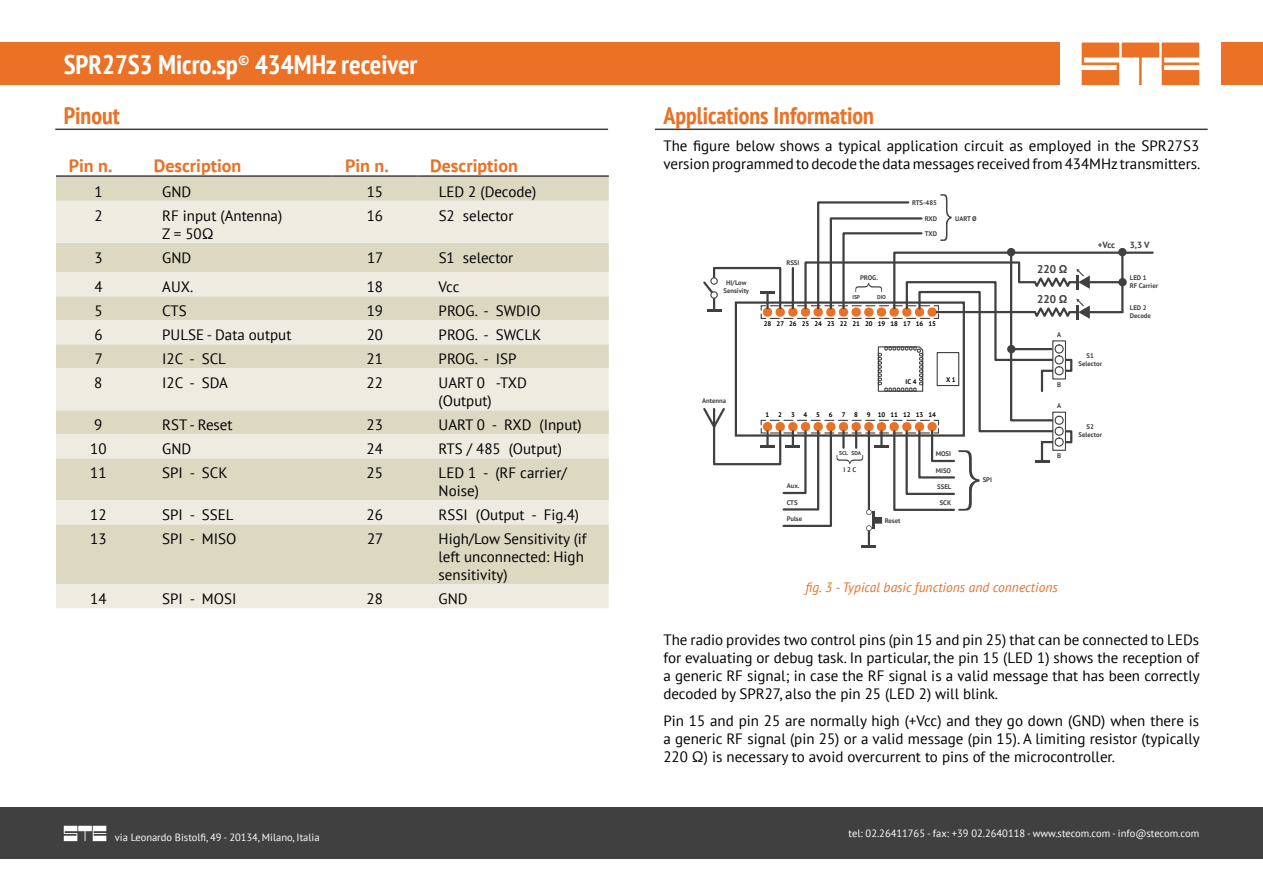
<style>
.page{position:relative;width:1263px;height:893px;background:#fff}
.page>*{position:absolute;margin:0;border:0;box-sizing:border-box;transform-origin:0 0}
.t1{font:700 condensed 27px "PT Sans";color:#fff}
.t2{font:700 condensed 24px "PT Sans";color:#ea7125}
.t3{font:700 18px "PT Sans";color:#ea7125}
.t4{font:15px/18px "PT Sans";color:#000}
.t5{font:italic 13.5px "PT Sans";color:#ea7125}
.t6{font:700 11.1px "PT Sans";color:#404040}
.t7{font:10.5px "PT Sans";color:#fff}
.t8{font:700 9px "PT Sans";color:#404040}
.t9{font:700 6.75px/8.1px "PT Sans";color:#404040;text-align:center}
.t10{font:700 6.75px "PT Sans";color:#000}
.t11{font:700 5.55px "PT Sans";color:#404040}
</style>
<div class="page">
<div style="left:0;top:808px;width:1263px;height:51px;background:#404040"></div>
<svg style="left:64px;top:826px;width:42px;height:15px"></svg>
<div style="left:0;top:43px;width:1263px;height:42px;background:#ea7125"></div>
<div style="left:1060px;top:21px;width:160px;height:85px;background:#fff"></div>
<svg style="left:1082px;top:43px;width:117px;height:42px"></svg>
<svg style="left:703px;top:194px;width:451px;height:354px"></svg>
<div style="left:874px;top:517px;width:8px;height:7px;background:#404040"></div>
<hr style="left:872px;top:512px;width:3px;height:17px;background:#404040">
<hr style="left:55px;top:129px;width:553px;height:1px;background:#404040">
<div style="left:56px;top:177px;width:553px;height:24px;background:#ddd8c2"></div>
<svg style="left:56px;top:201px;width:553px;height:407px;background:#e5e2d1"></svg>
<hr style="left:56px;top:175px;width:85px;height:2px;background:#404040">
<hr style="left:141px;top:175px;width:191px;height:2px;background:#404040">
<hr style="left:332px;top:175px;width:85px;height:2px;background:#404040">
<hr style="left:417px;top:175px;width:192px;height:2px;background:#404040">
<hr style="left:655px;top:129px;width:553px;height:1px;background:#404040">
<h1 class="t1" style="left:64px;top:46px;width:355px">SPR27S3 Micro.sp<sup>©</sup> 434MHz receiver</h1>
<h2 class="t2" style="left:64px;top:100px;width:57px">Pinout</h2>
<p class="t3" style="left:69px;top:154px;width:45px">Pin n.</p>
<p class="t3" style="left:154px;top:154px;width:89px">Description</p>
<p class="t3" style="left:345px;top:154px;width:45px">Pin n.</p>
<p class="t3" style="left:430px;top:154px;width:89px">Description</p>
<p class="t4" style="left:94px;top:182px;width:10px">1</p>
<p class="t4" style="left:162px;top:182px;width:31px">GND</p>
<p class="t4" style="left:367px;top:182px;width:18px">15</p>
<p class="t4" style="left:439px;top:182px;width:99px">LED 2 (Decode)</p>
<p class="t4" style="left:94px;top:206px;width:10px">2</p>
<p class="t4" style="left:162px;top:206px;width:121px">RF input (Antenna)<br>Z = 50Ω</p>
<p class="t4" style="left:367px;top:206px;width:18px">16</p>
<p class="t4" style="left:439px;top:206px;width:76px">S2 selector</p>
<p class="t4" style="left:94px;top:248px;width:10px">3</p>
<p class="t4" style="left:162px;top:248px;width:31px">GND</p>
<p class="t4" style="left:367px;top:248px;width:18px">17</p>
<p class="t4" style="left:439px;top:248px;width:76px">S1 selector</p>
<p class="t4" style="left:94px;top:277px;width:10px">4</p>
<p class="t4" style="left:162px;top:277px;width:33px">AUX.</p>
<p class="t4" style="left:367px;top:277px;width:18px">18</p>
<p class="t4" style="left:439px;top:277px;width:22px">Vcc</p>
<p class="t4" style="left:94px;top:301px;width:10px">5</p>
<p class="t4" style="left:162px;top:301px;width:26px">CTS</p>
<p class="t4" style="left:367px;top:301px;width:18px">19</p>
<p class="t4" style="left:439px;top:301px;width:103px">PROG. - SWDIO</p>
<p class="t4" style="left:94px;top:325px;width:10px">6</p>
<p class="t4" style="left:162px;top:325px;width:131px">PULSE - Data output</p>
<p class="t4" style="left:367px;top:325px;width:18px">20</p>
<p class="t4" style="left:439px;top:325px;width:104px">PROG. - SWCLK</p>
<p class="t4" style="left:95px;top:349px;width:10px">7</p>
<p class="t4" style="left:162px;top:349px;width:65px">I2C - SCL</p>
<p class="t4" style="left:367px;top:349px;width:18px">21</p>
<p class="t4" style="left:439px;top:349px;width:79px">PROG. - ISP</p>
<p class="t4" style="left:94px;top:373px;width:10px">8</p>
<p class="t4" style="left:162px;top:373px;width:67px">I2C - SDA</p>
<p class="t4" style="left:367px;top:373px;width:18px">22</p>
<p class="t4" style="left:439px;top:373px;width:90px">UART 0 -TXD (Output)</p>
<p class="t4" style="left:94px;top:415px;width:10px">9</p>
<p class="t4" style="left:162px;top:415px;width:72px">RST - Reset</p>
<p class="t4" style="left:367px;top:415px;width:18px">23</p>
<p class="t4" style="left:439px;top:415px;width:145px">UART 0 - RXD (Input)</p>
<p class="t4" style="left:90px;top:439px;width:18px">10</p>
<p class="t4" style="left:162px;top:439px;width:31px">GND</p>
<p class="t4" style="left:367px;top:439px;width:18px">24</p>
<p class="t4" style="left:439px;top:439px;width:125px">RTS / 485 (Output)</p>
<p class="t4" style="left:90px;top:463px;width:18px">11</p>
<p class="t4" style="left:162px;top:463px;width:67px">SPI - SCK</p>
<p class="t4" style="left:367px;top:463px;width:18px">25</p>
<p class="t4" style="left:439px;top:463px;width:130px">LED 1 - (RF carrier/<br>Noise)</p>
<p class="t4" style="left:90px;top:505px;width:18px">12</p>
<p class="t4" style="left:162px;top:505px;width:73px">SPI - SSEL</p>
<p class="t4" style="left:367px;top:505px;width:18px">26</p>
<p class="t4" style="left:439px;top:505px;width:142px">RSSI (Output - Fig.4)</p>
<p class="t4" style="left:90px;top:529px;width:18px">13</p>
<p class="t4" style="left:162px;top:529px;width:76px">SPI - MISO</p>
<p class="t4" style="left:367px;top:529px;width:18px">27</p>
<p class="t4" style="left:439px;top:529px;width:150px">High/Low Sensitivity (if left unconnected: High sensitivity)</p>
<p class="t4" style="left:90px;top:589px;width:18px">14</p>
<p class="t4" style="left:162px;top:589px;width:76px">SPI - MOSI</p>
<p class="t4" style="left:367px;top:589px;width:18px">28</p>
<p class="t4" style="left:439px;top:589px;width:31px">GND</p>
<h2 class="t2" style="left:663px;top:100px;width:212px">Applications Information</h2>
<p class="t4" style="left:663px;top:136px;width:538px">The figure below shows a typical application circuit as employed in the SPR27S3 version programmed to decode the data messages received from 434MHz transmitters.</p>
<p class="t9" style="left:912px;top:198px;width:26px">RTS-485</p>
<p class="t9" style="left:925px;top:214px;width:14px">RXD</p>
<p class="t9" style="left:955px;top:214px;width:23px">UART Ø</p>
<p class="t9" style="left:723px;top:279px;width:27px">HI/Low<br>Sensivity</p>
<p class="t9" style="left:786px;top:258px;width:15px">RSSI</p>
<p class="t9" style="left:860px;top:273px;width:19px">PROG.</p>
<p class="t11" style="left:852px;top:294px;width:9px">ISP</p>
<p class="t11" style="left:877px;top:294px;width:10px">DIO</p>
<p class="t9" style="left:925px;top:229px;width:14px">TXD</p>
<p class="t10" style="left:764px;top:319px;width:174px">28 27 26 25 24 23 22 21 20 19 18 17 16 15</p>
<p class="t9" style="left:702px;top:396px;width:26px">Antenna</p>
<p class="t10" style="left:906px;top:377px;width:12px">IC 4</p>
<p class="t10" style="left:946px;top:375px;width:11px">X 1</p>
<p class="t10" style="left:765px;top:410px;width:5px">1</p>
<p class="t10" style="left:778px;top:410px;width:5px">2</p>
<p class="t10" style="left:791px;top:410px;width:5px">3</p>
<p class="t10" style="left:804px;top:410px;width:5px">4</p>
<p class="t10" style="left:816px;top:410px;width:5px">5</p>
<p class="t10" style="left:829px;top:410px;width:5px">6</p>
<p class="t10" style="left:842px;top:410px;width:5px">7</p>
<p class="t10" style="left:854px;top:410px;width:5px">8</p>
<p class="t10" style="left:867px;top:410px;width:71px">9 10 11 12 13 14</p>
<p class="t9" style="left:787px;top:482px;width:14px">Aux.</p>
<p class="t9" style="left:787px;top:498px;width:12px">CTS</p>
<p class="t9" style="left:787px;top:515px;width:17px">Pulse</p>
<p class="t11" style="left:839px;top:449px;width:24px">SCL SDA</p>
<p class="t9" style="left:844px;top:465px;width:14px">I 2 C</p>
<p class="t9" style="left:885px;top:516px;width:17px">Reset</p>
<p class="t9" style="left:936px;top:450px;width:17px">MOSI</p>
<p class="t9" style="left:936px;top:466px;width:17px">MISO</p>
<p class="t9" style="left:937px;top:482px;width:16px">SSEL</p>
<p class="t9" style="left:940px;top:499px;width:13px">SCK</p>
<p class="t9" style="left:983px;top:475px;width:11px">SPI</p>
<p class="t6" style="left:1037px;top:262px;width:32px">220 Ω</p>
<p class="t6" style="left:1037px;top:292px;width:32px">220 Ω</p>
<p class="t9" style="left:1057px;top:330px;width:6px">A</p>
<p class="t9" style="left:1057px;top:380px;width:5px">B</p>
<p class="t9" style="left:1057px;top:402px;width:6px">A</p>
<p class="t9" style="left:1057px;top:452px;width:5px">B</p>
<p class="t8" style="left:1098px;top:239px;width:19px">+Vcc</p>
<p class="t8" style="left:1130px;top:239px;width:21px">3,3 V</p>
<p class="t9" style="left:1130px;top:274px;width:30px;text-align:left">LED 1<br>RF Carrier</p>
<p class="t9" style="left:1078px;top:351px;width:25px">S1<br>Selector</p>
<p class="t9" style="left:1078px;top:423px;width:25px">S2<br>Selector</p>
<p class="t9" style="left:1130px;top:304px;width:23px;text-align:left">LED 2<br>Decode</p>
<p class="t5" style="left:805px;top:578px;width:254px">fig. 3 - Typical basic functions and connections</p>
<p class="t4" style="left:663px;top:631px;width:538px;text-align:justify">The radio provides two control pins (pin 15 and pin 25) that can be connected to LEDs for evaluating or debug task. In particular, the pin 15 (LED 1) shows the reception of a generic RF signal; in case the RF signal is a valid message that has been correctly decoded by SPR27, also the pin 25 (LED 2) will blink.</p>
<p class="t4" style="left:663px;top:711px;width:538px;text-align:justify">Pin 15 and pin 25 are normally high (+Vcc) and they go down (GND) when there is a generic RF signal (pin 25) or a valid message (pin 15). A limiting resistor (typically 220 Ω) is necessary to avoid overcurrent to pins of the microcontroller.</p>
<p class="t7" style="left:115px;top:831px;width:206px">via Leonardo Bistolfi, 49 - 20134, Milano, Italia</p>
<p class="t7" style="left:849px;top:827px;width:352px">tel: 02.26411765 - fax: +39 02.2640118 - www.stecom.com - info@stecom.com</p>
</div>
